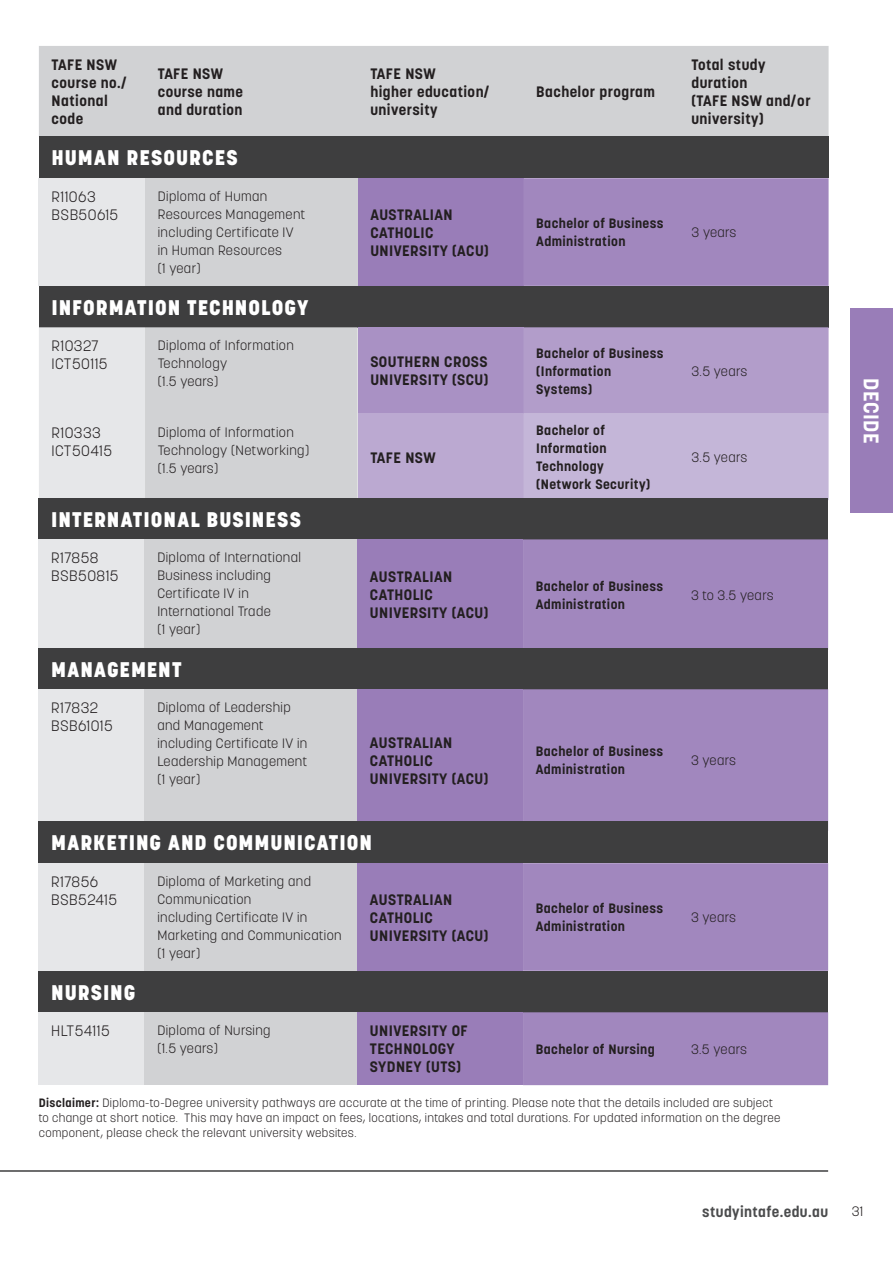
<style>
.page{position:relative;width:893px;height:1263px;background:#fff}
.page>*{position:absolute;margin:0;border:0;box-sizing:border-box;transform-origin:0 0}
.t1{font:800 21px "Korolev";letter-spacing:.045em;color:#fff}
.t2{font:700 21px "Korolev";letter-spacing:.03em;color:#fff}
.t3{font:700 15px/18px "Korolev";letter-spacing:.03em;color:#231f20}
.t4{font:300 15px/18px "Korolev";letter-spacing:.03em;color:#231f20}
.t5{font:700 15px "Korolev";letter-spacing:.03em;color:#4b4c4d}
.t6{font:300 13.5px/18px "Korolev";letter-spacing:.03em;color:#231f20}
.t7{font:700 13.5px/18px "Korolev";letter-spacing:.03em;color:#231f20}
.t8{font:300 12px/15px "Korolev";letter-spacing:.03em;color:#231f20}
.s1{font-weight:700}
</style>
<div class="page">
<hr style="left:0;top:1170px;width:828px;height:2px;background:#3e3e3f">
<div style="left:39px;top:46px;width:790px;height:91px;background:#d1d2d4"></div>
<div style="left:850px;top:309px;width:43px;height:204px;background:#997db8"></div>
<div style="left:39px;top:137px;width:790px;height:41px;background:#3e3e3f"></div>
<div style="left:39px;top:178px;width:106px;height:108px;background:#e6e7e9"></div>
<div style="left:145px;top:178px;width:213px;height:108px;background:#d1d2d4"></div>
<div style="left:358px;top:178px;width:165px;height:108px;background:#997db8"></div>
<div style="left:523px;top:178px;width:306px;height:108px;background:#a187be"></div>
<div style="left:39px;top:286px;width:790px;height:41px;background:#3e3e3f"></div>
<svg style="left:39px;top:327px;width:319px;height:171px"></svg>
<div style="left:358px;top:327px;width:165px;height:87px;background:#a991c4"></div>
<div style="left:358px;top:414px;width:165px;height:86px;background:#bba9d1"></div>
<svg style="left:523px;top:327px;width:306px;height:173px"></svg>
<div style="left:38px;top:498px;width:790px;height:41px;background:#3e3e3f"></div>
<div style="left:38px;top:539px;width:107px;height:111px;background:#e6e7e9"></div>
<div style="left:145px;top:539px;width:212px;height:111px;background:#d1d2d4"></div>
<div style="left:357px;top:539px;width:166px;height:111px;background:#997db8"></div>
<div style="left:523px;top:539px;width:305px;height:109px;background:#a187be"></div>
<div style="left:38px;top:648px;width:790px;height:41px;background:#3e3e3f"></div>
<div style="left:38px;top:689px;width:107px;height:142px;background:#e6e7e9"></div>
<div style="left:145px;top:689px;width:212px;height:142px;background:#d1d2d4"></div>
<div style="left:357px;top:689px;width:166px;height:142px;background:#997db8"></div>
<div style="left:523px;top:689px;width:305px;height:133px;background:#a187be"></div>
<div style="left:38px;top:971px;width:790px;height:41px;background:#3e3e3f"></div>
<div style="left:38px;top:1012px;width:107px;height:73px;background:#e6e7e9"></div>
<div style="left:145px;top:1012px;width:212px;height:73px;background:#d1d2d4"></div>
<div style="left:357px;top:1012px;width:166px;height:73px;background:#997db8"></div>
<div style="left:523px;top:1012px;width:305px;height:73px;background:#a187be"></div>
<div style="left:38px;top:822px;width:790px;height:41px;background:#3e3e3f"></div>
<div style="left:38px;top:863px;width:107px;height:108px;background:#e6e7e9"></div>
<div style="left:145px;top:863px;width:212px;height:108px;background:#d1d2d4"></div>
<div style="left:357px;top:863px;width:166px;height:108px;background:#997db8"></div>
<div style="left:523px;top:863px;width:305px;height:108px;background:#a187be"></div>
<p class="t3" style="left:52px;top:56px;width:77px">TAFE NSW course no./<br>National code</p>
<p class="t3" style="left:158px;top:65px;width:87px">TAFE NSW course name and duration</p>
<p class="t3" style="left:370px;top:65px;width:121px">TAFE NSW<br>higher education/ university</p>
<p class="t3" style="left:536px;top:83px;width:120px">Bachelor program</p>
<p class="t3" style="left:691px;top:56px;width:121px">Total study duration<br>(TAFE NSW and/or university)</p>
<h1 class="t1" style="left:52px;top:145px;width:187px">HUMAN RESOURCES</h1>
<p class="t4" style="left:52px;top:188px;width:68px">R11063<br>BSB50615</p>
<p class="t6" style="left:158px;top:187px;width:149px">Diploma of Human<br>Resources Management including Certificate IV in Human Resources<br>(1 year)</p>
<h1 class="t1" style="left:52px;top:294px;width:258px">INFORMATION TECHNOLOGY</h1>
<p class="t4" style="left:52px;top:337px;width:57px">R10327<br>ICT50115</p>
<p class="t6" style="left:158px;top:336px;width:138px">Diploma of Information<br>Technology<br>(1.5 years)</p>
<p class="t4" style="left:52px;top:423px;width:62px">R10333<br>ICT50415</p>
<p class="t6" style="left:158px;top:423px;width:153px">Diploma of Information<br>Technology (Networking) (1.5 years)</p>
<h1 class="t1" style="left:51px;top:506px;width:251px">INTERNATIONAL BUSINESS</h1>
<p class="t4" style="left:51px;top:549px;width:69px">R17858<br>BSB50815</p>
<p class="t6" style="left:157px;top:548px;width:145px">Diploma of International<br>Business including<br>Certificate IV in<br>International Trade<br>(1 year)</p>
<h1 class="t1" style="left:51px;top:656px;width:132px">MANAGEMENT</h1>
<p class="t4" style="left:51px;top:699px;width:63px">R17832<br>BSB61015</p>
<p class="t6" style="left:157px;top:698px;width:151px">Diploma of Leadership and Management including Certificate IV in<br>Leadership Management (1 year)</p>
<p class="t3" style="left:370px;top:205px;width:120px">AUSTRALIAN<br>CATHOLIC<br>UNIVERSITY (ACU)</p>
<p class="t7" style="left:536px;top:214px;width:129px">Bachelor of Business<br>Administration</p>
<p class="t6" style="left:691px;top:223px;width:46px">3 years</p>
<p class="t3" style="left:370px;top:353px;width:120px">SOUTHERN CROSS<br>UNIVERSITY (SCU)</p>
<p class="t7" style="left:536px;top:344px;width:129px">Bachelor of Business (Information<br>Systems)</p>
<p class="t3" style="left:370px;top:448px;width:67px">TAFE NSW</p>
<p class="t7" style="left:536px;top:421px;width:116px">Bachelor of<br>Information<br>Technology (Network Security)</p>
<p class="t6" style="left:691px;top:362px;width:57px">3.5 years</p>
<p class="t6" style="left:691px;top:448px;width:57px">3.5 years</p>
<p class="t3" style="left:370px;top:568px;width:120px">AUSTRALIAN<br>CATHOLIC<br>UNIVERSITY (ACU)</p>
<p class="t7" style="left:536px;top:577px;width:129px">Bachelor of Business<br>Administration</p>
<p class="t6" style="left:691px;top:586px;width:84px">3 to 3.5 years</p>
<p class="t3" style="left:370px;top:733px;width:120px">AUSTRALIAN<br>CATHOLIC<br>UNIVERSITY (ACU)</p>
<p class="t7" style="left:536px;top:742px;width:129px">Bachelor of Business<br>Administration</p>
<p class="t6" style="left:691px;top:751px;width:46px">3 years</p>
<h1 class="t1" style="left:51px;top:830px;width:322px">MARKETING AND COMMUNICATION</h1>
<p class="t4" style="left:51px;top:873px;width:67px">R17856<br>BSB52415</p>
<p class="t6" style="left:157px;top:872px;width:186px">Diploma of Marketing and<br>Communication<br>including Certificate IV in<br>Marketing and Communication (1 year)</p>
<p class="t3" style="left:370px;top:890px;width:120px">AUSTRALIAN<br>CATHOLIC<br>UNIVERSITY (ACU)</p>
<p class="t7" style="left:536px;top:899px;width:129px">Bachelor of Business<br>Administration</p>
<p class="t6" style="left:691px;top:908px;width:46px">3 years</p>
<h1 class="t1" style="left:51px;top:979px;width:86px">NURSING</h1>
<p class="t4" style="left:51px;top:1022px;width:60px">HLT54115</p>
<p class="t6" style="left:157px;top:1021px;width:115px">Diploma of Nursing (1.5 years)</p>
<p class="t3" style="left:370px;top:1022px;width:99px">UNIVERSITY OF<br>TECHNOLOGY<br>SYDNEY (UTS)</p>
<p class="t7" style="left:536px;top:1040px;width:120px">Bachelor of Nursing</p>
<p class="t6" style="left:691px;top:1040px;width:57px">3.5 years</p>
<p class="t8" style="left:39px;top:1095px;width:743px"><span class="s1">Disclaimer:</span> Diploma-to-Degree university pathways are accurate at the time of printing. Please note that the details included are subject to change at short notice. This may have an impact on fees, locations, intakes and total durations. For updated information on the degree component, please check the relevant university websites.</p>
<h1 class="t2" style="left:884px;top:378px;width:68px;rotate:90deg">DECIDE</h1>
<p class="t5" style="left:702px;top:1202px;width:127px">studyintafe.edu.au</p>
<p class="t6" style="left:852px;top:1202px;width:13px">31</p>
</div>
